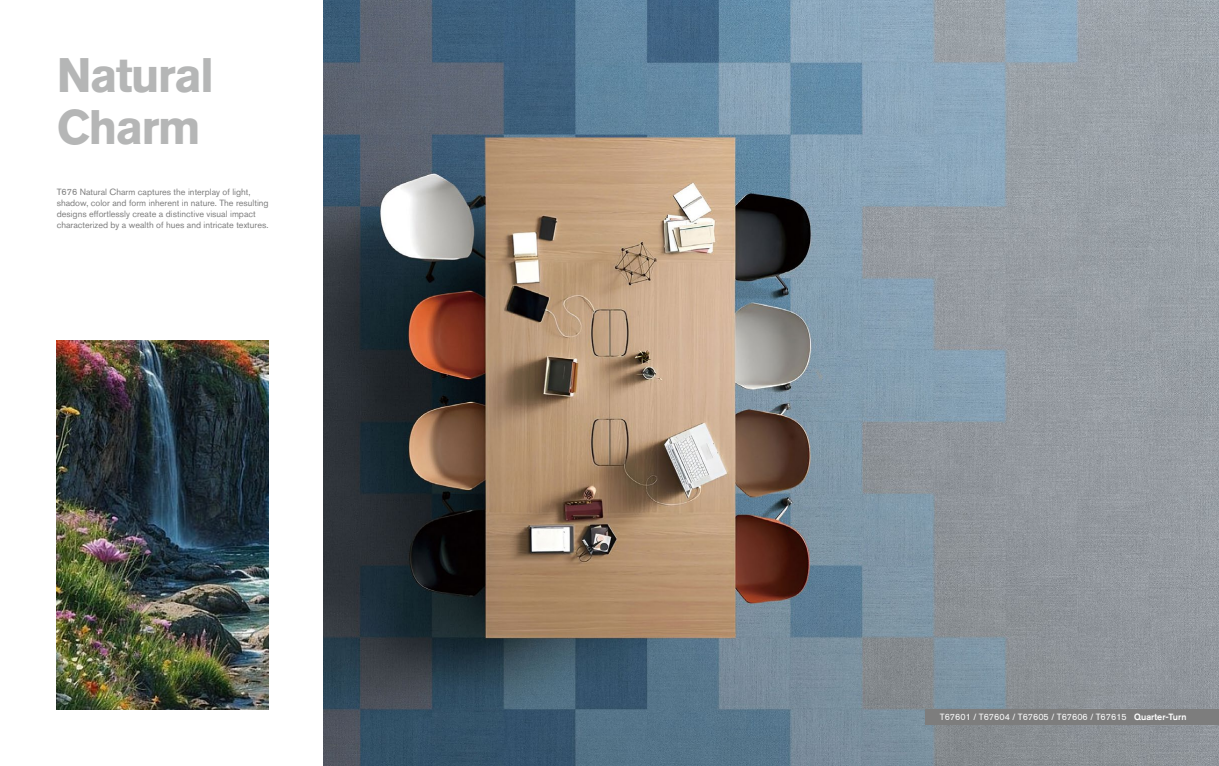
<style>
.page{position:relative;width:1219px;height:766px;background:#fff}
.page>*{position:absolute;margin:0;border:0;box-sizing:border-box;transform-origin:0 0}
.t1{font:700 48px/52px "Akzidenz Grotesk BQ";letter-spacing:-.04em;color:#b5b6b6}
.t2{font:9px/11px "Akzidenz Grotesk BQ";color:#7d7d7d}
.t3{font:9px "Akzidenz Grotesk BQ";color:#fff}
.s1{font-weight:500}
</style>
<div class="page">
<img style="left:57px;top:340px;width:211px;height:369px">
<img style="left:323px;top:0;width:896px;height:765px">
<div style="left:926px;top:709px;width:293px;height:15px;background:#7d7d7d"></div>
<h1 class="t1" style="left:57px;top:49px;width:159px">Natural<br>Charm</h1>
<p class="t2" style="left:57px;top:186px;width:213px">T676 Natural Charm captures the interplay of light, shadow, color and form inherent in nature. The resulting designs effortlessly create a distinctive visual impact characterized by a wealth of hues and intricate textures.</p>
<p class="t3" style="left:940px;top:711px;width:248px">T67601 / T67604 / T67605 / T67606 / T67615 <span class="s1">Quarter-Turn</span></p>
</div>
